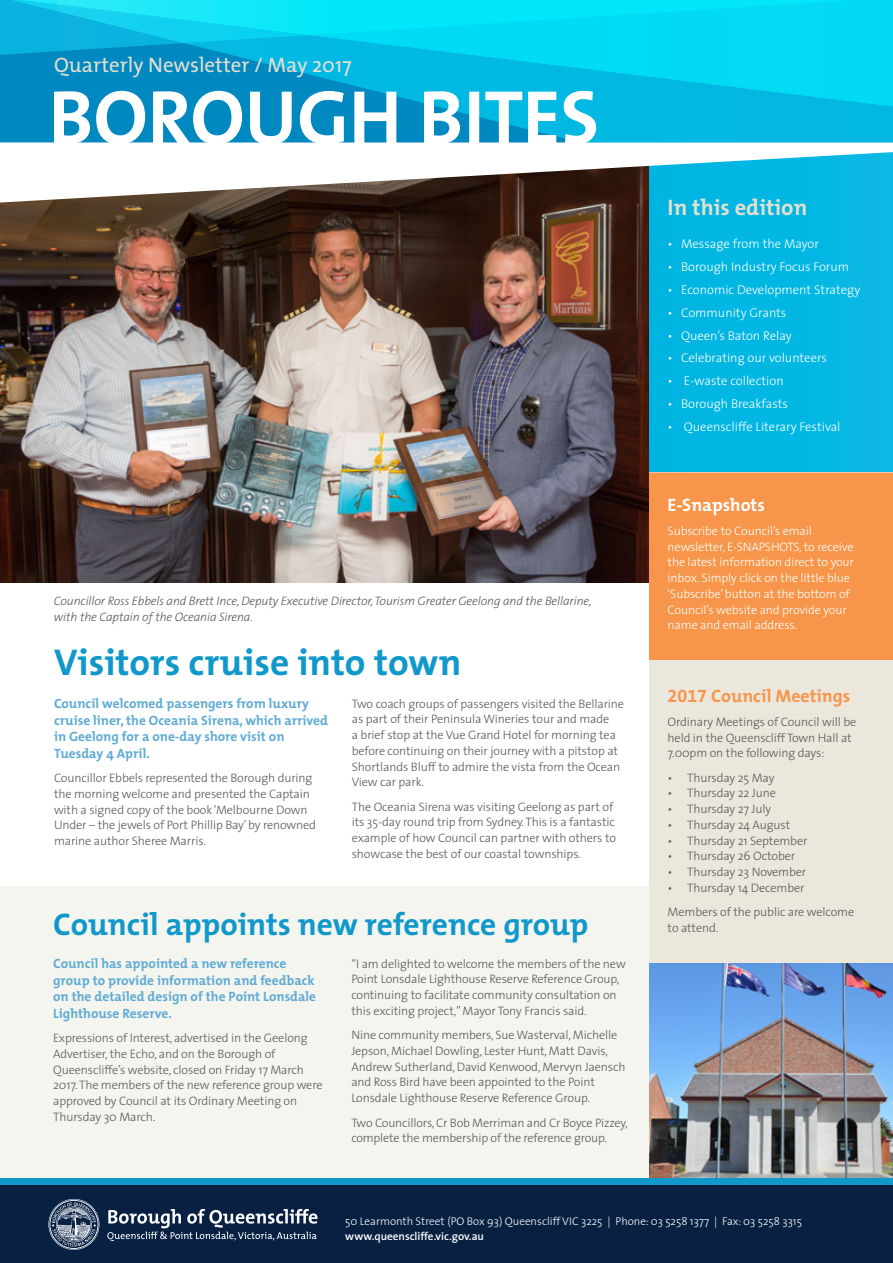
<style>
.page{position:relative;width:893px;height:1263px;background:#fff}
.page>*{position:absolute;margin:0;border:0;box-sizing:border-box;transform-origin:0 0}
.Heading{font:700 37.5px "The Mix";color:#1098cb}
.Heading-2{font:700 31.5px "The Mix";color:#1098cb}
.Heading-3{font:700 22.5px "The Mix";color:#e3dfd0}
.t1{font:21px "The Mix";color:#e3dfd0}
.Subheading{font:700 18px "The Mix";color:#f7964a}
.Subheading-2{font:700 18px "The Mix";color:#fff}
.Intro_paragraph{font:700 13.5px/16.5px "The Mix";color:#5fabd5}
.t2{font:300 12.75px "The Sans";color:#fff}
.Body{font:300 12.3px/15.8px "The Sans";letter-spacing:-.01em;color:#57585a}
.Body-2{font:300 12.3px/15.8px "The Sans";letter-spacing:-.01em;color:#fff}
.Body-3{font:italic 300 12.3px/15.8px "The Sans";letter-spacing:-.01em;color:#57585a}
.t3{font:300 11.25px/15px "The Sans";color:#fff}
.s1{font-family:"The Mix Bold Expert";font-weight:400}
.s2{font-weight:600}
</style>
<div class="page">
<svg style="left:0;top:108px;width:893px;height:34px;background:#01b0dc"></svg>
<svg style="left:0;top:0;width:893px;height:108px;background:#03c5e7"></svg>
<img style="left:0;top:203px;width:649px;height:380px">
<div style="left:0;top:887px;width:649px;height:291px;background:#f5f5ef"></div>
<div style="left:649px;top:659px;width:244px;height:519px;background:#ebe7dc"></div>
<div style="left:649px;top:471px;width:244px;height:188px;background:#f7964a"></div>
<div style="left:649px;top:147px;width:244px;height:325px;background:linear-gradient(to right,#00b4e2,#09b9e3)"></div>
<img style="left:649px;top:963px;width:244px;height:215px">
<div style="left:0;top:1185px;width:893px;height:78px;background:#082143"></div>
<div style="left:0;top:1178px;width:893px;height:7px;background:#1098cb"></div>
<svg style="left:48px;top:1199px;width:51px;height:51px"></svg>
<svg style="left:107px;top:1209px;width:210px;height:32px"></svg>
<svg style="left:0;top:142px;width:893px;height:61px"></svg>
<svg style="left:54px;top:91px;width:542px;height:53px"></svg>
<p class="t1" style="left:54px;top:47px;width:299px">Quarterly Newsletter / May 2017</p>
<p class="Body-3" style="left:54px;top:593px;width:539px">Councillor Ross Ebbels and Brett Ince, Deputy Executive Director, Tourism Greater Geelong and the Bellarine, with the Captain of the Oceania Sirena.</p>
<p class="Heading" style="left:54px;top:631px;width:409px">Visitors cruise into town</p>
<p class="Intro_paragraph" style="left:54px;top:695px;width:276px">Council welcomed passengers from luxury cruise liner, the Oceania Sirena, which arrived in Geelong for a one-day shore visit on Tuesday 4 April.</p>
<p class="Body" style="left:54px;top:770px;width:264px">Councillor Ebbels represented the Borough during the morning welcome and presented the Captain with a signed copy of the book ‘Melbourne Down Under – the jewels of Port Phillip Bay’ by renowned marine author Sheree Marris.</p>
<p class="Body" style="left:352px;top:695px;width:274px">Two coach groups of passengers visited the Bellarine as part of their Peninsula Wineries tour and made<br>a brief stop at the Vue Grand Hotel for morning tea before continuing on their journey with a pitstop at Shortlands Bluff to admire the vista from the Ocean View car park.</p>
<p class="Body" style="left:352px;top:798px;width:266px">The Oceania Sirena was visiting Geelong as part of its 35-day round trip from Sydney. This is a fantastic example of how Council can partner with others to showcase the best of our coastal townships.</p>
<p class="Heading-2" style="left:53px;top:898px;width:537px">Council appoints new reference group</p>
<p class="Intro_paragraph" style="left:53px;top:955px;width:265px">Council has appointed a new reference group to provide information and feedback on the detailed design of the Point Lonsdale Lighthouse Reserve.</p>
<p class="Body" style="left:53px;top:1030px;width:271px">Expressions of Interest, advertised in the Geelong Advertiser, the Echo, and on the Borough of Queenscliffe’s website, closed on Friday 17 March 2017. The members of the new reference group were approved by Council at its Ordinary Meeting on Thursday 30 March.</p>
<p class="Body" style="left:351px;top:955px;width:276px">“I am delighted to welcome the members of the new Point Lonsdale Lighthouse Reserve Reference Group, continuing to facilitate community consultation on this exciting project,” Mayor Tony Francis said.</p>
<p class="Body" style="left:351px;top:1027px;width:276px">Nine community members, Sue Wasterval, Michelle Jepson, Michael Dowling, Lester Hunt, Matt Davis, Andrew Sutherland, David Kenwood, Mervyn Jaensch and Ross Bird have been appointed to the Point Lonsdale Lighthouse Reserve Reference Group.</p>
<p class="Body" style="left:351px;top:1114px;width:278px">Two Councillors, Cr Bob Merriman and Cr Boyce Pizzey, complete the membership of the reference group.</p>
<p class="Heading-3" style="left:668px;top:188px;width:141px">In this edition</p>
<p class="t2" style="left:668px;top:233px;width:153px">• Message from the Mayor</p>
<p class="t2" style="left:668px;top:256px;width:183px">• Borough Industry Focus Forum</p>
<p class="t2" style="left:668px;top:279px;width:194px">• Economic Development Strategy</p>
<p class="t2" style="left:668px;top:302px;width:120px">• Community Grants</p>
<p class="t2" style="left:668px;top:325px;width:126px">• Queen’s Baton Relay</p>
<p class="t2" style="left:668px;top:348px;width:161px">• Celebrating our volunteers</p>
<p class="t2" style="left:668px;top:370px;width:118px">• E-waste collection</p>
<p class="t2" style="left:668px;top:393px;width:122px">• Borough Breakfasts</p>
<p class="t2" style="left:668px;top:416px;width:174px">• Queenscliffe Literary Festival</p>
<p class="Subheading-2" style="left:668px;top:489px;width:99px">E-Snapshots</p>
<p class="Body-2" style="left:668px;top:522px;width:188px">Subscribe to Council’s email newsletter, E-SNAPSHOTS, to receive the latest information direct to your inbox. Simply click on the little blue ‘Subscribe’ button at the bottom of Council’s website and provide your name and email address.</p>
<p class="Subheading" style="left:668px;top:680px;width:184px"><span class="s1">2017</span> Council Meetings</p>
<p class="Body" style="left:668px;top:713px;width:190px">Ordinary Meetings of Council will be held in the Queenscliff Town Hall at<br>7.00pm on the following days:</p>
<p class="Body" style="left:668px;top:769px;width:108px">• Thursday 25 May</p>
<p class="Body" style="left:668px;top:785px;width:110px">• Thursday 22 June</p>
<p class="Body" style="left:668px;top:801px;width:105px">• Thursday 27 July</p>
<p class="Body" style="left:668px;top:816px;width:124px">• Thursday 24 August</p>
<p class="Body" style="left:668px;top:832px;width:141px">• Thursday 21 September</p>
<p class="Body" style="left:668px;top:848px;width:129px">• Thursday 26 October</p>
<p class="Body" style="left:668px;top:864px;width:140px">• Thursday 23 November</p>
<p class="Body" style="left:668px;top:879px;width:138px">• Thursday 14 December</p>
<p class="Body" style="left:668px;top:904px;width:188px">Members of the public are welcome to attend.</p>
<p class="t3" style="left:345px;top:1213px;width:458px">50 Learmonth Street (PO Box 93) Queenscliff VIC 3225 | Phone: 03 5258 1377 | Fax: 03 5258 3315 <span class="s2">www.queenscliffe.vic.gov.au</span></p>
</div>
